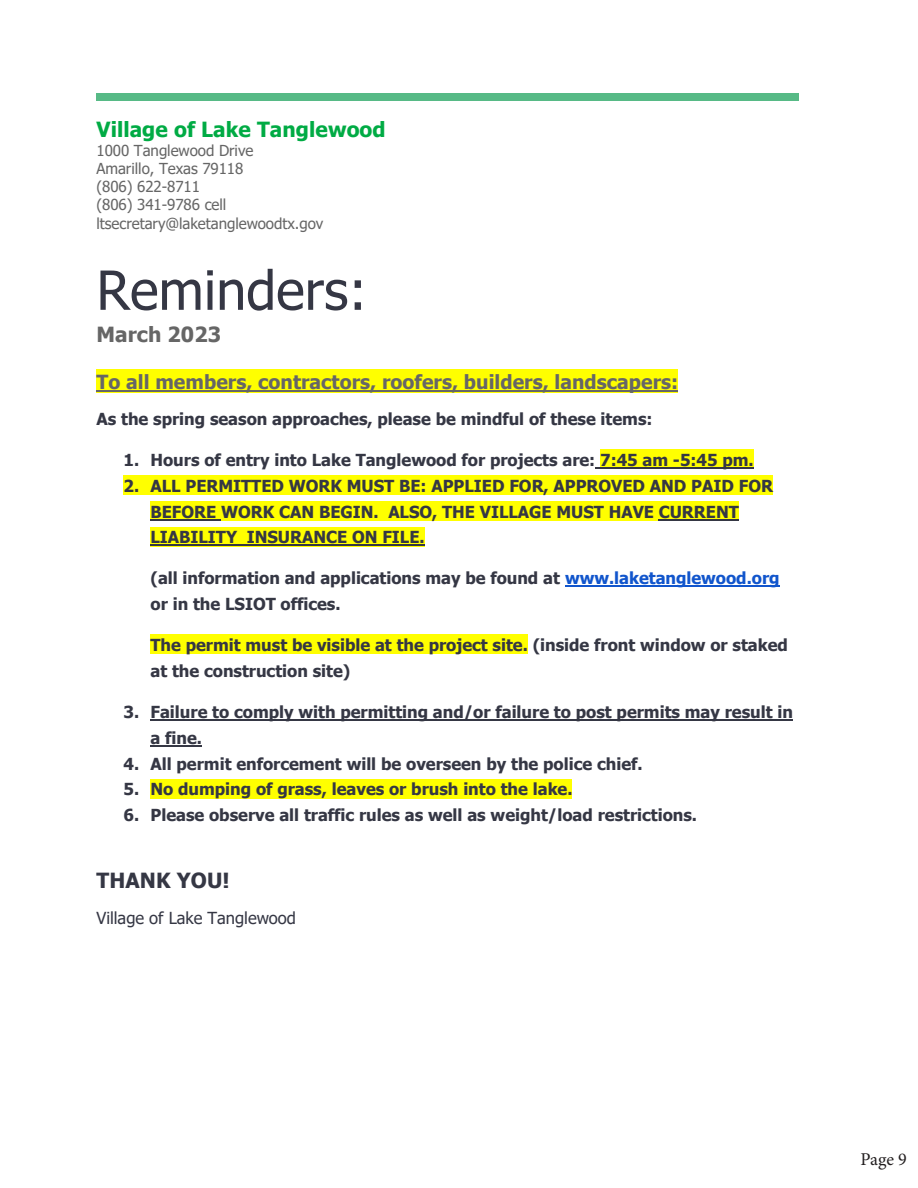
<style>
.page{position:relative;width:918px;height:1188px;background:#fff}
.page>*{position:absolute;margin:0;border:0;box-sizing:border-box;transform-origin:0 0}
.t1{font:54px "Tahoma";color:#353744}
.t2{font:700 20.85px "Tahoma";letter-spacing:.005em;color:#00ab44}
.t3{font:700 20.85px "Tahoma";letter-spacing:.005em;color:#666}
.t4{font:700 20.85px "Tahoma";letter-spacing:.005em;color:#353744}
.t5{font:700 19.5px "Tahoma";color:#666}
.t6{font:18px "Minion Pro";color:#231f20}
.t7{font:700 16.5px/26px "Tahoma";color:#353744}
.t8{font:16.5px "Tahoma";color:#353744}
.t9{font:15.15px/18.1px "Tahoma";letter-spacing:-.005em;color:#666}
.s1{color:#15c}
</style>
<div class="page">
<div style="left:97px;top:370px;width:581px;height:23px;background:#ff0"></div>
<hr style="left:97px;top:390px;width:581px;height:2px;background:#666">
<div style="left:600px;top:449px;width:154px;height:20px;background:#ff0"></div>
<hr style="left:595px;top:467px;width:159px;height:2px;background:#353744">
<div style="left:124px;top:475px;width:649px;height:20px;background:#ff0"></div>
<div style="left:151px;top:501px;width:588px;height:20px;background:#ff0"></div>
<hr style="left:151px;top:519px;width:70px;height:1px;background:#353744">
<hr style="left:659px;top:519px;width:80px;height:1px;background:#353744">
<div style="left:151px;top:527px;width:274px;height:20px;background:#ff0"></div>
<hr style="left:151px;top:545px;width:274px;height:1px;background:#353744">
<hr style="left:565px;top:586px;width:214px;height:1px;background:#15c">
<div style="left:151px;top:635px;width:377px;height:19px;background:#ff0"></div>
<hr style="left:151px;top:719px;width:642px;height:2px;background:#353744">
<hr style="left:151px;top:745px;width:51px;height:1px;background:#353744">
<div style="left:151px;top:779px;width:421px;height:20px;background:#ff0"></div>
<div style="left:97px;top:93px;width:702px;height:8px;background:#57ba86"></div>
<p class="t2" style="left:97px;top:114px;width:291px">Village of Lake Tanglewood</p>
<p class="t9" style="left:97px;top:142px;width:228px">1000 Tanglewood Drive<br>Amarillo, Texas 79118<br>(806) 622-8711<br>(806) 341-9786 cell ltsecretary@laketanglewoodtx.gov</p>
<p class="t1" style="left:97px;top:254px;width:272px">Reminders:</p>
<p class="t3" style="left:97px;top:320px;width:126px">March 2023</p>
<p class="t5" style="left:97px;top:368px;width:583px">To all members, contractors, roofers, builders, landscapers:</p>
<p class="t7" style="left:97px;top:407px;width:557px">As the spring season approaches, please be mindful of these items:</p>
<p class="t7" style="left:124px;top:447px;width:632px">1. Hours of entry into Lake Tanglewood for projects are: 7:45 am -5:45 pm.</p>
<p class="t7" style="left:151px;top:473px;width:624px;text-indent:-27px">2. ALL PERMITTED WORK MUST BE: APPLIED FOR, APPROVED AND PAID FOR<br>BEFORE WORK CAN BEGIN. ALSO, THE VILLAGE MUST HAVE CURRENT<br>LIABILITY INSURANCE ON FILE.</p>
<p class="t7" style="left:151px;top:566px;width:631px;line-height:25.5px">(all information and applications may be found at <span class="s1">www.laketanglewood.org </span>or in the LSIOT offices.</p>
<p class="t7" style="left:151px;top:633px;width:639px">The permit must be visible at the project site. (inside front window or staked at the construction site)</p>
<p class="t7" style="left:151px;top:700px;width:644px;line-height:25.5px;text-indent:-27px">3. Failure to comply with permitting and/or failure to post permits may result in a fine.</p>
<p class="t7" style="left:124px;top:751px;width:521px">4. All permit enforcement will be overseen by the police chief.</p>
<p class="t7" style="left:124px;top:777px;width:451px">5. No dumping of grass, leaves or brush into the lake.</p>
<p class="t7" style="left:124px;top:803px;width:575px">6. Please observe all traffic rules as well as weight/load restrictions.</p>
<p class="t4" style="left:97px;top:865px;width:135px">THANK YOU!</p>
<p class="t8" style="left:97px;top:907px;width:201px">Village of Lake Tanglewood</p>
<p class="t6" style="left:861px;top:1147px;width:48px">Page 9</p>
</div>
